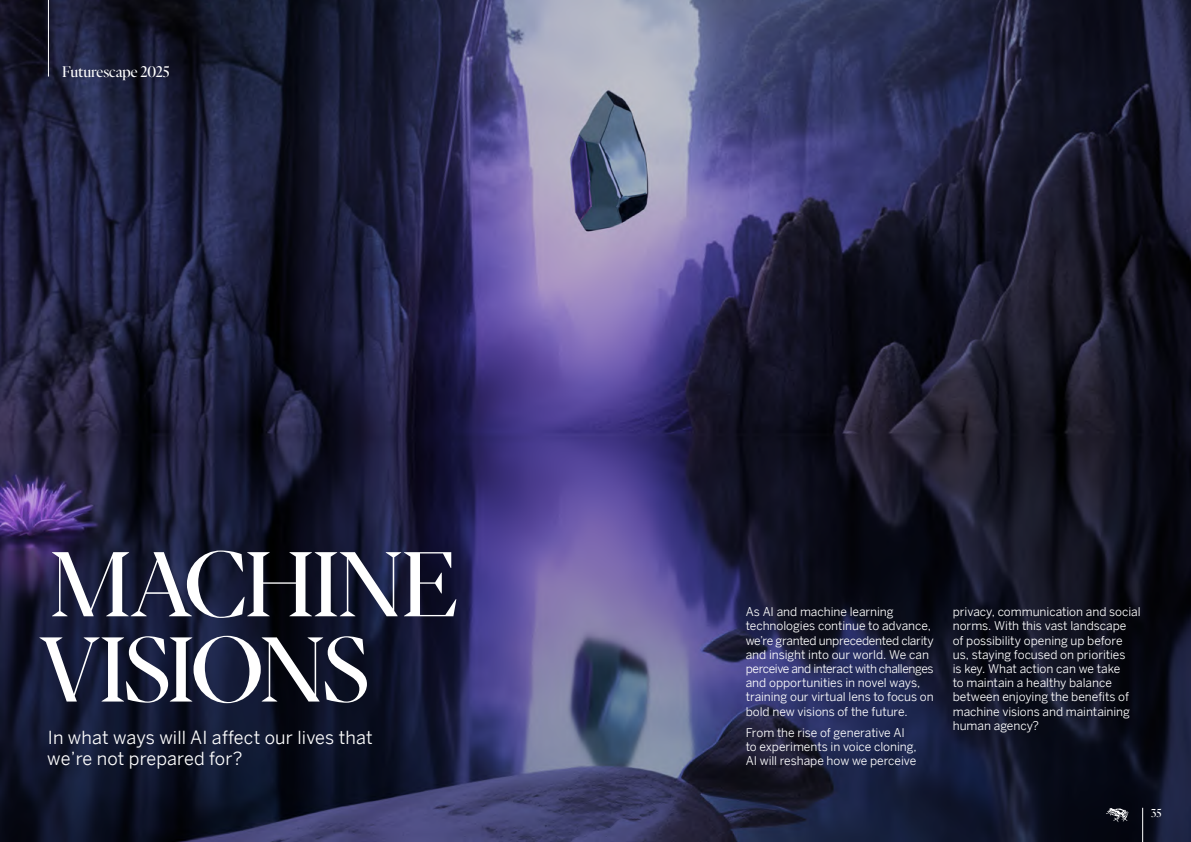
<style>
.page{position:relative;width:1191px;height:842px;background:#fff}
.page>*{position:absolute;margin:0;border:0;box-sizing:border-box;transform-origin:0 0}
.t1{font:96px/85.2px "Frog Serif Sharp 07";letter-spacing:-.04em;color:#fff}
.t2{font:18px/21.3px "Benton Sans F";letter-spacing:.01em;color:#fff}
.t3{font:16px "Frog Serif Sharp 07";letter-spacing:-.005em;color:#fff}
.t4{font:12px/14.2px "Benton Sans F";letter-spacing:-.005em;color:#fff}
.t5{font:12px "Frog Serif Sharp 07";color:#fff}
</style>
<div class="page">
<img style="left:0;top:0;width:1191px;height:842px">
<hr style="left:48px;top:0;width:1px;height:77px;background:#fff">
<svg style="left:1105px;top:808px;width:23px;height:14px"></svg>
<hr style="left:1142px;top:808px;width:1px;height:34px;background:#fff">
<h3 class="t3" style="left:62px;top:63px;width:109px">Futurescape 2025</h3>
<h1 class="t1" style="left:38px;top:544px;width:421px">MACHINE<br>VISIONS</h1>
<h2 class="t2" style="left:47px;top:727px;width:327px">In what ways will AI affect our lives that we’re not prepared for?</h2>
<p class="t4" style="left:746px;top:605px;width:190px">As AI and machine learning technologies continue to advance, we’re granted unprecedented clarity and insight into our world. We can perceive and interact with challenges and opportunities in novel ways, training our virtual lens to focus on bold new visions of the future.</p>
<p class="t4" style="left:746px;top:725px;width:172px">From the rise of generative AI to experiments in voice cloning,<br>AI will reshape how we perceive</p>
<p class="t4" style="left:952px;top:605px;width:189px">privacy, communication and social norms. With this vast landscape<br>of possibility opening up before us, staying focused on priorities<br>is key. What action can we take<br>to maintain a healthy balance between enjoying the benefits of machine visions and maintaining human agency?</p>
<p class="t5" style="left:1151px;top:806px;width:12px">35</p>
</div>
